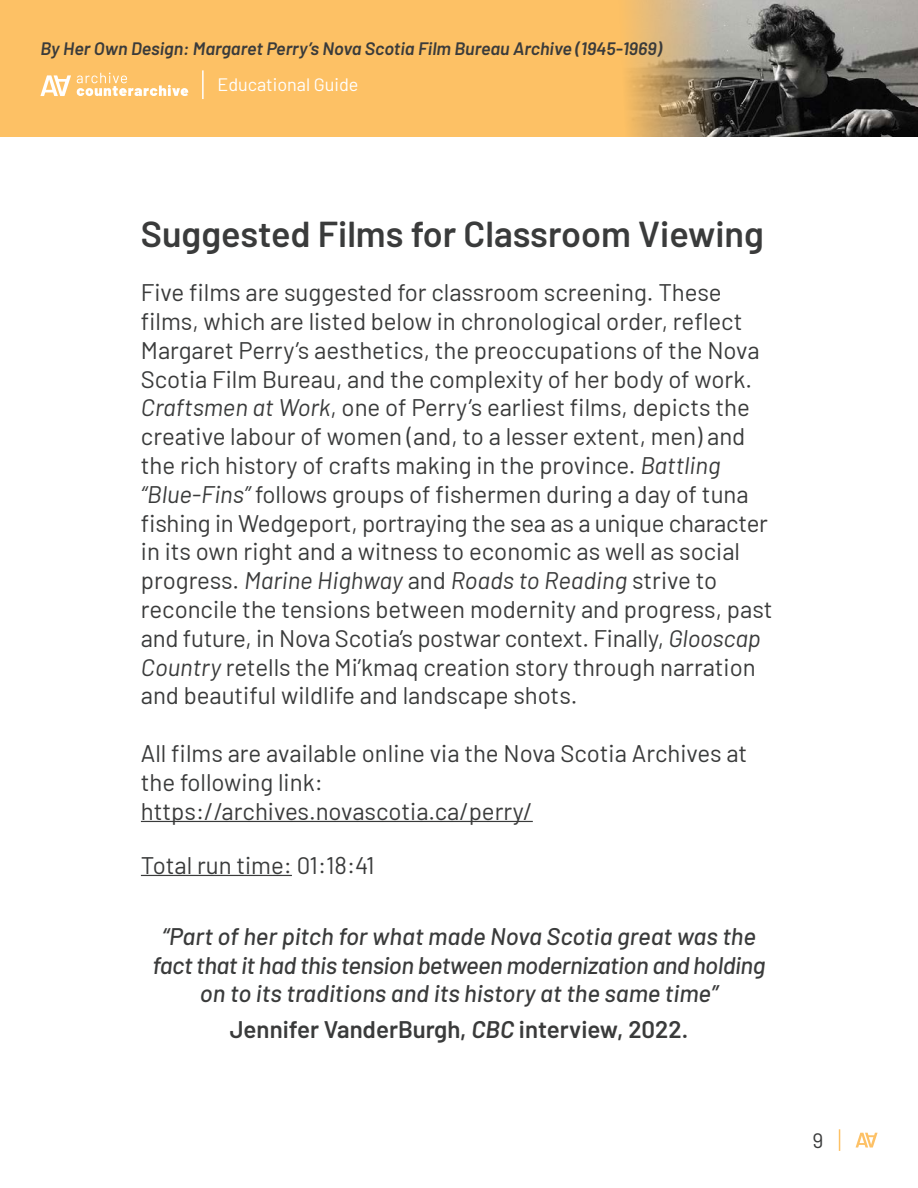
<style>
.page{position:relative;width:918px;height:1188px;background:#fff}
.page>*{position:absolute;margin:0;border:0;box-sizing:border-box;transform-origin:0 0}
.t1{font:600 36px "Barlow";color:#3a3b3b}
.t2{font:24px/28.8px "Barlow";color:#3a3b3b}
.t3{font:italic 500 24px/28.8px "Barlow";letter-spacing:-.01em;color:#3a3b3b;text-align:center}
.t4{font:600 24px "Barlow";color:#3a3b3b}
.t5{font:21px "Barlow";color:#3a3b3b}
.t6{font:italic 600 18px "Barlow";color:#3a3b3b}
.t7{font:18px "Barlow";color:#fff}
.s1{font-style:italic}
</style>
<div class="page">
<svg style="left:839px;top:1129px;width:1px;height:22px"></svg>
<svg style="left:856px;top:1133px;width:22px;height:15px"></svg>
<hr style="left:141px;top:821px;width:392px;height:1px;background:#3a3b3b">
<hr style="left:141px;top:875px;width:151px;height:1px;background:#3a3b3b">
<svg style="left:0;top:0;width:918px;height:136px;background:#d1a663"></svg>
<svg style="left:40px;top:73px;width:148px;height:24px"></svg>
<hr style="left:202px;top:70px;width:2px;height:29px;background:#fff">
<p class="t6" style="left:40px;top:35px;width:623px">By Her Own Design: Margaret Perry’s Nova Scotia Film Bureau Archive (1945-1969)</p>
<p class="t7" style="left:217px;top:71px;width:143px">Educational Guide</p>
<h1 class="t1" style="left:141px;top:208px;width:625px">Suggested Films for Classroom Viewing</h1>
<p class="t2" style="left:141px;top:276px;width:633px">Five films are suggested for classroom screening. These films, which are listed below in chronological order, reflect Margaret Perry’s aesthetics, the preoccupations of the Nova Scotia Film Bureau, and the complexity of her body of work.<br><span class="s1">Craftsmen at Work</span>, one of Perry’s earliest films, depicts the creative labour of women (and, to a lesser extent, men) and the rich history of crafts making in the province. <span class="s1">Battling “Blue-Fins”</span> follows groups of fishermen during a day of tuna fishing in Wedgeport, portraying the sea as a unique character in its own right and a witness to economic as well as social progress. <span class="s1">Marine Highway</span> and <span class="s1">Roads to Reading</span> strive to reconcile the tensions between modernity and progress, past and future, in Nova Scotia’s postwar context. Finally, <span class="s1">Glooscap Country</span> retells the Mi’kmaq creation story through narration and beautiful wildlife and landscape shots.</p>
<p class="t2" style="left:141px;top:737px;width:608px">All films are available online via the Nova Scotia Archives at the following link:<br>https://archives.novascotia.ca/perry/</p>
<p class="t2" style="left:141px;top:849px;width:235px">Total run time: 01:18:41</p>
<p class="t3" style="left:153px;top:920px;width:614px">“Part of her pitch for what made Nova Scotia great was the fact that it had this tension between modernization and holding on to its traditions and its history at the same time”</p>
<p class="t4" style="left:230px;top:1012px;width:460px">Jennifer VanderBurgh, <span class="s1">CBC</span> interview, 2022.</p>
<p class="t5" style="left:812px;top:1125px;width:12px">9</p>
</div>
